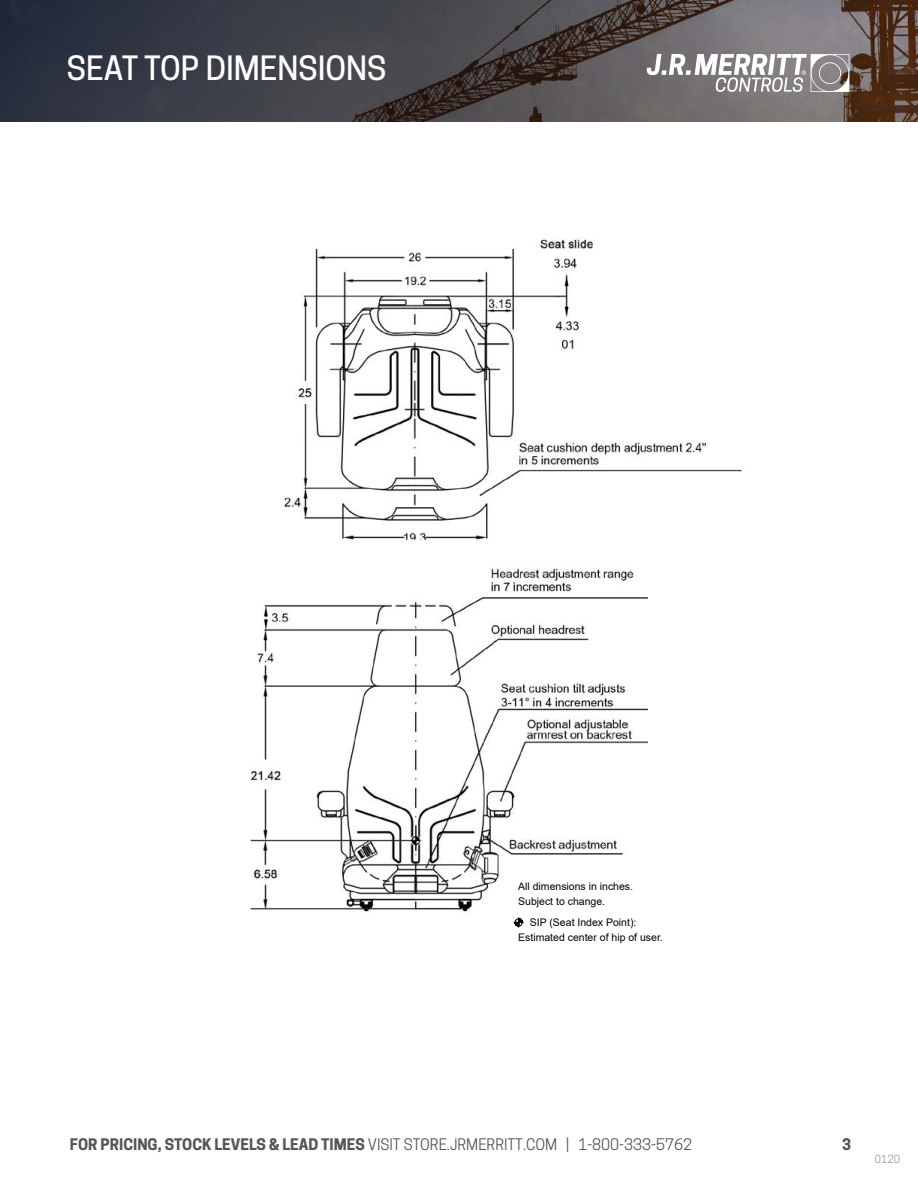
<style>
.page{position:relative;width:918px;height:1188px;background:#fff}
.page>*{position:absolute;margin:0;border:0;box-sizing:border-box;transform-origin:0 0}
.t1{font:500 31.5px "Cooper Hewitt";color:#fff}
.t2{font:15px "Cooper Hewitt";color:#55565a}
.t3{font:700 15px "Cooper Hewitt";color:#55565a}
.t4{font:10.5px/15px "Arial";color:#000}
.t5{font:10.5px "Cooper Hewitt";color:#9c989b}
.s1{font-weight:700}
</style>
<div class="page">
<img style="left:0;top:0;width:918px;height:122px">
<img style="left:282px;top:239px;width:460px;height:301px">
<img style="left:250px;top:568px;width:398px;height:344px">
<svg style="left:514px;top:917px;width:10px;height:11px"></svg>
<svg style="left:647px;top:54px;width:202px;height:38px"></svg>
<h1 class="t1" style="left:67px;top:49px;width:321px">SEAT TOP DIMENSIONS</h1>
<p class="t4" style="left:518px;top:879px;width:116px">All dimensions in inches.<br>Subject to change.</p>
<p class="t4" style="left:518px;top:915px;width:146px;text-indent:12px">SIP (Seat Index Point):<br>Estimated center of hip of user.</p>
<h2 class="t2" style="left:70px;top:1135px;width:624px"><span class="s1">FOR PRICING, STOCK LEVELS &amp; LEAD TIMES</span> VISIT STORE.JRMERRITT.COM | 1-800-333-5762</h2>
<h2 class="t3" style="left:842px;top:1136px;width:10px">3</h2>
<p class="t5" style="left:875px;top:1153px;width:27px">0120</p>
</div>
